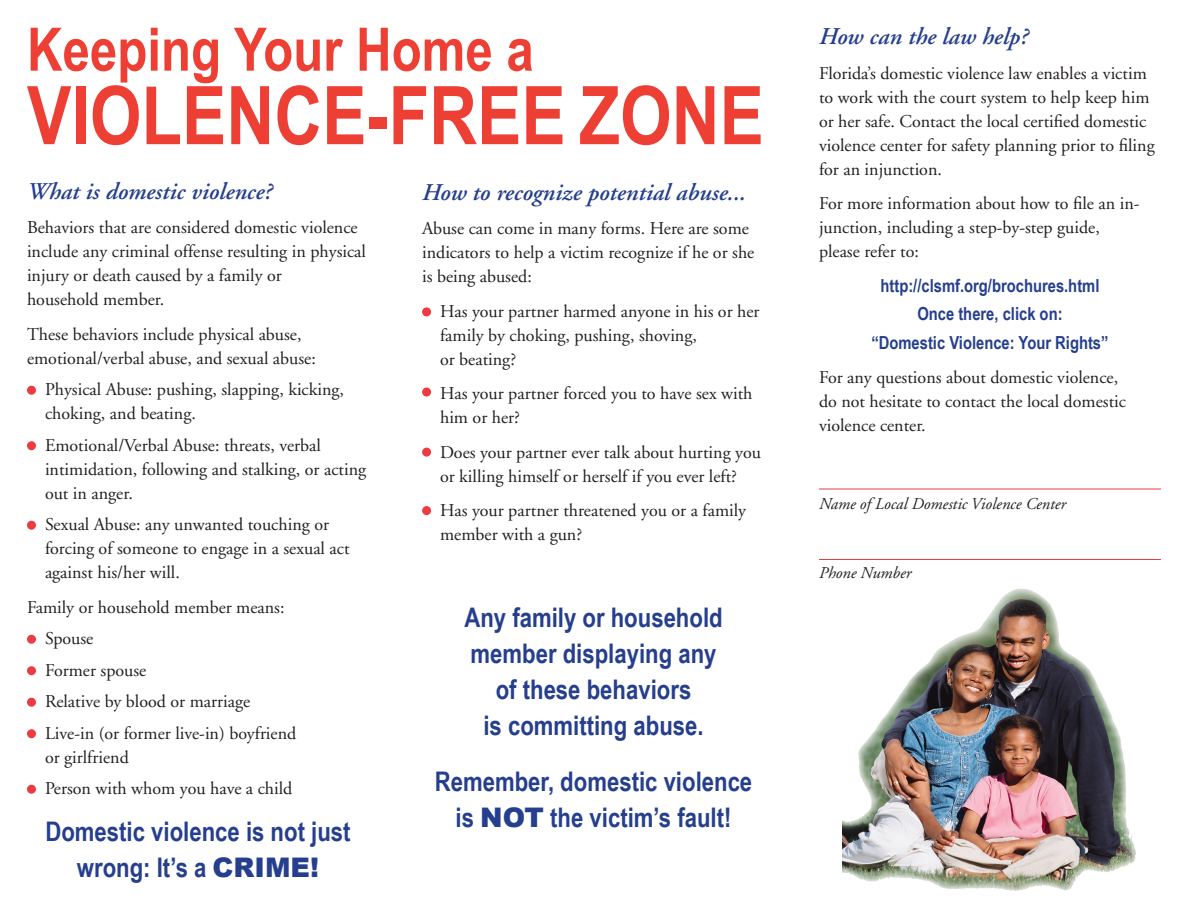
<style>
.page{position:relative;width:1188px;height:918px;background:#fff}
.page>*{position:absolute;margin:0;border:0;box-sizing:border-box;transform-origin:0 0}
.t1{font:700 81px "Arial Narrow";color:#ee3f34}
.t2{font:700 60px "Arial Narrow";color:#ee3f34}
.t3{font:700 27px/36px "Arial Narrow";color:#253f8e;text-align:center}
.t4{font:italic 600 24px "Adobe Garamond";color:#253f8e}
.t5{font:18px/24px "Adobe Garamond";color:#231f20}
.t6{font:700 18px "Arial Narrow";color:#253f8e}
.t7{font:italic 16.5px "Adobe Garamond";color:#231f20}
.s1{font-family:"Arial";font-weight:900}
</style>
<div class="page">
<div style="left:27px;top:386px;width:9px;height:9px;background:#ee3a41;border-radius:50%"></div>
<div style="left:27px;top:441px;width:9px;height:9px;background:#ee3a41;border-radius:50%"></div>
<div style="left:27px;top:521px;width:9px;height:9px;background:#ee3a41;border-radius:50%"></div>
<div style="left:27px;top:635px;width:9px;height:9px;background:#ee3a41;border-radius:50%"></div>
<div style="left:27px;top:666px;width:9px;height:9px;background:#ee3a41;border-radius:50%"></div>
<div style="left:27px;top:698px;width:9px;height:9px;background:#ee3a41;border-radius:50%"></div>
<div style="left:27px;top:729px;width:9px;height:9px;background:#ee3a41;border-radius:50%"></div>
<div style="left:27px;top:785px;width:9px;height:9px;background:#ee3a41;border-radius:50%"></div>
<div style="left:422px;top:307px;width:9px;height:9px;background:#ee3a41;border-radius:50%"></div>
<div style="left:422px;top:388px;width:9px;height:9px;background:#ee3a41;border-radius:50%"></div>
<div style="left:422px;top:448px;width:9px;height:9px;background:#ee3a41;border-radius:50%"></div>
<div style="left:422px;top:506px;width:9px;height:9px;background:#ee3a41;border-radius:50%"></div>
<hr style="left:819px;top:489px;width:342px;height:1px;background:#ee3a41">
<hr style="left:819px;top:559px;width:342px;height:1px;background:#ee3a41">
<img style="left:843px;top:588px;width:293px;height:303px">
<p class="t2" style="left:27px;top:4px;width:508px">Keeping Your Home a</p>
<p class="t1" style="left:27px;top:54px;width:730px">Violence-Free Zone</p>
<p class="t4" style="left:422px;top:179px;width:325px">How to recognize potential abuse...</p>
<p class="t5" style="left:422px;top:217px;width:334px">Abuse can come in many forms. Here are some indicators to help a victim recognize if he or she is being abused:</p>
<p class="t5" style="left:440px;top:299px;width:321px">Has your partner harmed anyone in his or her family by choking, pushing, shoving,<br>or beating?</p>
<p class="t5" style="left:440px;top:382px;width:314px">Has your partner forced you to have sex with him or her?</p>
<p class="t5" style="left:440px;top:440px;width:322px">Does your partner ever talk about hurting you or killing himself or herself if you ever left?</p>
<p class="t5" style="left:440px;top:499px;width:308px">Has your partner threatened you or a family member with a gun?</p>
<p class="t4" style="left:27px;top:178px;width:247px">What is domestic violence?</p>
<p class="t5" style="left:27px;top:216px;width:341px">Behaviors that are considered domestic violence include any criminal offense resulting in physical injury or death caused by a family or<br>household member.</p>
<p class="t5" style="left:27px;top:323px;width:290px">These behaviors include physical abuse, emotional/verbal abuse, and sexual abuse:</p>
<p class="t5" style="left:45px;top:378px;width:301px">Physical Abuse: pushing, slapping, kicking, choking, and beating.</p>
<p class="t5" style="left:45px;top:434px;width:323px">Emotional/Verbal Abuse: threats, verbal intimidation, following and stalking, or acting out in anger.</p>
<p class="t5" style="left:45px;top:513px;width:306px">Sexual Abuse: any unwanted touching or forcing of someone to engage in a sexual act against his/her will.</p>
<p class="t5" style="left:27px;top:596px;width:259px">Family or household member means:</p>
<p class="t5" style="left:45px;top:627px;width:50px">Spouse</p>
<p class="t5" style="left:45px;top:659px;width:103px">Former spouse</p>
<p class="t5" style="left:45px;top:690px;width:207px">Relative by blood or marriage</p>
<p class="t5" style="left:45px;top:722px;width:253px">Live-in (or former live-in) boyfriend or girlfriend</p>
<p class="t5" style="left:45px;top:777px;width:249px">Person with whom you have a child</p>
<p class="t3" style="left:45px;top:812px;width:307px">Domestic violence is not just wrong: It’s a <span class="s1">CRIME!</span></p>
<p class="t3" style="left:464px;top:598px;width:260px">Any family or household member displaying any of these behaviors<br>is committing abuse.</p>
<p class="t3" style="left:435px;top:762px;width:319px">Remember, domestic violence is <span class="s1">NOT</span> the victim’s fault!</p>
<p class="t4" style="left:819px;top:23px;width:211px">How can the law help?</p>
<p class="t5" style="left:819px;top:61px;width:337px">Florida’s domestic violence law enables a victim to work with the court system to help keep him or her safe. Contact the local certified domestic violence center for safety planning prior to filing for an injunction.</p>
<p class="t5" style="left:819px;top:192px;width:322px">For more information about how to file an in&shy;junction, including a step-by-step guide, please refer to:</p>
<p class="t6" style="left:881px;top:272px;width:220px">http://clsmf.org/brochures.html</p>
<p class="t6" style="left:917px;top:300px;width:147px">Once there, click on:</p>
<p class="t6" style="left:871px;top:329px;width:239px">“Domestic Violence: Your Rights”</p>
<p class="t5" style="left:819px;top:366px;width:309px">For any questions about domestic violence, do not hesitate to contact the local domestic violence center.</p>
<p class="t7" style="left:819px;top:495px;width:249px">Name of Local Domestic Violence Center</p>
<p class="t7" style="left:819px;top:564px;width:94px">Phone Number</p>
</div>
